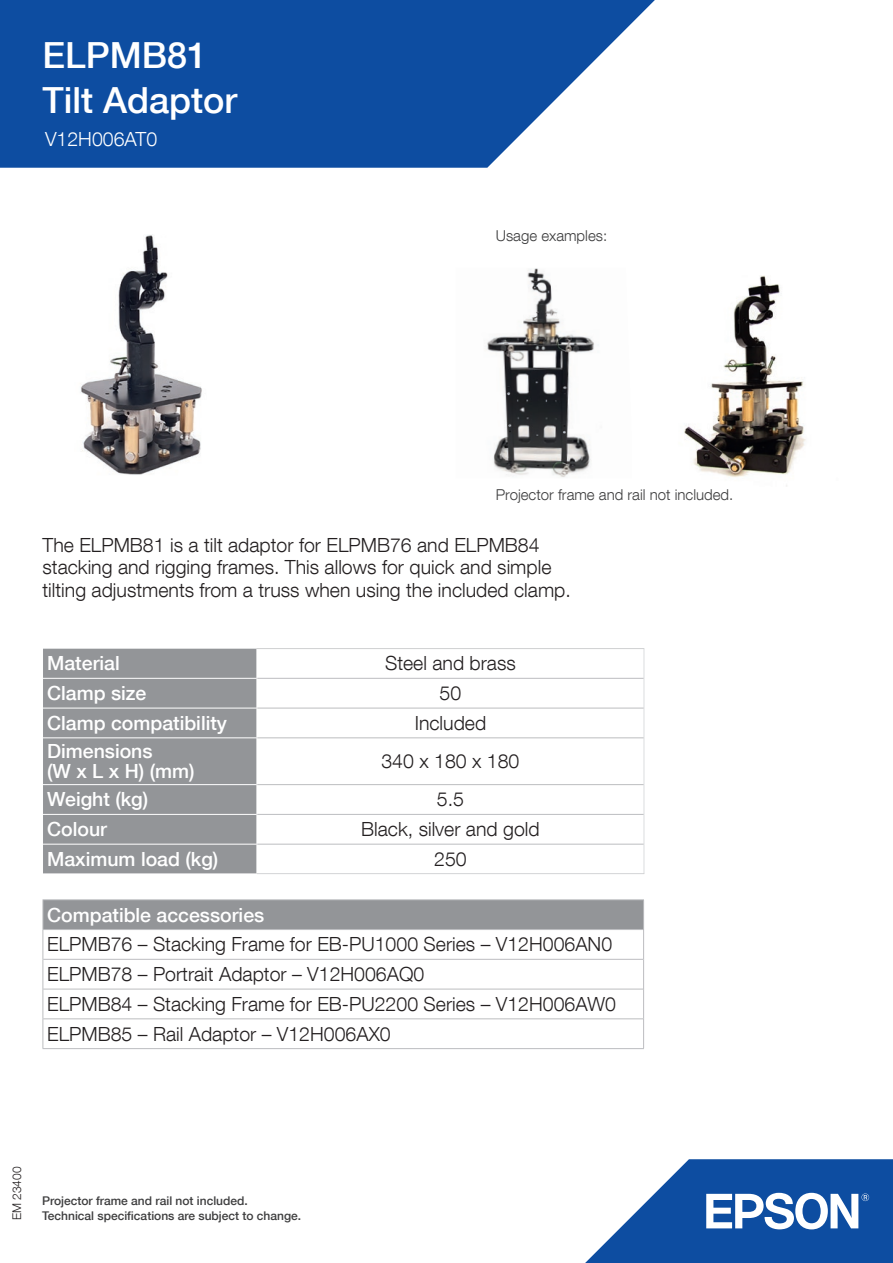
<style>
.page{position:relative;width:893px;height:1263px;background:#fff}
.page>*{position:absolute;margin:0;border:0;box-sizing:border-box;transform-origin:0 0}
.t1{font:500 36px/44.5px "Helvetica Neue LT Com";color:#fff}
.t2{font:300 19.5px/29.7px "Helvetica Neue LT Com";color:#231f20}
.t3{font:500 19.5px/19.5px "Helvetica Neue LT Com";color:#fff}
.t4{font:300 19.5px "Helvetica Neue LT Com";color:#fff}
.t5{font:300 15px "Helvetica Neue LT Com";color:#3e3e3f}
.t6{font:500 12px/15px "Helvetica Neue LT Com";color:#3e3e3f}
.t7{font:300 12px "Helvetica Neue LT Com";color:#231f20}
</style>
<div class="page">
<div style="left:44px;top:649px;width:213px;height:224px;background:#939598"></div>
<svg style="left:258px;top:649px;width:386px;height:224px"></svg>
<svg style="left:644px;top:649px;width:1px;height:29px"></svg>
<hr style="left:644px;top:678px;width:1px;height:30px;background:#dcdddf">
<hr style="left:644px;top:708px;width:1px;height:30px;background:#dcdddf">
<hr style="left:644px;top:738px;width:1px;height:47px;background:#dcdddf">
<svg style="left:644px;top:785px;width:1px;height:29px"></svg>
<hr style="left:644px;top:814px;width:1px;height:30px;background:#dcdddf">
<svg style="left:644px;top:844px;width:1px;height:29px"></svg>
<hr style="left:43px;top:678px;width:214px;height:1px;background:#fff">
<hr style="left:43px;top:708px;width:214px;height:1px;background:#fff">
<hr style="left:43px;top:737px;width:214px;height:1px;background:#fff">
<hr style="left:43px;top:784px;width:214px;height:1px;background:#fff">
<hr style="left:43px;top:814px;width:214px;height:1px;background:#fff">
<hr style="left:43px;top:844px;width:214px;height:1px;background:#fff">
<hr style="left:257px;top:708px;width:387px;height:1px;background:#bcbdc0">
<hr style="left:257px;top:737px;width:387px;height:1px;background:#bcbdc0">
<hr style="left:257px;top:784px;width:387px;height:1px;background:#bcbdc0">
<hr style="left:257px;top:814px;width:387px;height:1px;background:#bcbdc0">
<hr style="left:257px;top:844px;width:387px;height:1px;background:#bcbdc0">
<hr style="left:257px;top:678px;width:387px;height:1px;background:#bcbdc0">
<div style="left:42px;top:647px;width:640px;height:228px;border:1px solid #fff"></div>
<div style="left:43px;top:900px;width:601px;height:29px;background:#939598"></div>
<svg style="left:44px;top:958px;width:599px;height:62px"></svg>
<hr style="left:643px;top:929px;width:1px;height:30px;background:#bcbdc0">
<hr style="left:643px;top:959px;width:1px;height:30px;background:#bcbdc0">
<hr style="left:643px;top:989px;width:1px;height:30px;background:#bcbdc0">
<svg style="left:643px;top:1019px;width:1px;height:29px"></svg>
<hr style="left:43px;top:959px;width:600px;height:1px;background:#bcbdc0">
<hr style="left:43px;top:989px;width:600px;height:1px;background:#bcbdc0">
<hr style="left:43px;top:1018px;width:600px;height:1px;background:#bcbdc0">
<hr style="left:43px;top:1048px;width:601px;height:1px;background:#bcbdc0">
<svg style="left:643px;top:900px;width:1px;height:29px"></svg>
<hr style="left:43px;top:899px;width:601px;height:1px;background:#bcbdc0">
<hr style="left:43px;top:929px;width:600px;height:1px;background:#bcbdc0">
<svg style="left:43px;top:900px;width:1px;height:59px"></svg>
<hr style="left:43px;top:959px;width:1px;height:30px;background:#bcbdc0">
<hr style="left:43px;top:989px;width:1px;height:30px;background:#bcbdc0">
<svg style="left:43px;top:1019px;width:1px;height:29px"></svg>
<svg style="left:0;top:0;width:655px;height:168px;background:#2e65ae"></svg>
<div style="left:45px;top:125px;width:447px;height:21px;background:#0d4da1"></div>
<svg style="left:585px;top:1159px;width:308px;height:104px"></svg>
<img style="left:80px;top:234px;width:122px;height:241px">
<img style="left:486px;top:268px;width:109px;height:209px">
<img style="left:684px;top:275px;width:122px;height:212px">
<h1 class="t1" style="left:43px;top:33px;width:196px">ELPMB81<br>Tilt Adaptor</h1>
<p class="t4" style="left:45px;top:127px;width:114px">V12H006AT0</p>
<p class="t5" style="left:496px;top:226px;width:113px">Usage examples:</p>
<p class="t5" style="left:496px;top:485px;width:239px">Projector frame and rail not included.</p>
<p class="t2" style="left:43px;top:533px;width:530px;line-height:22.5px">The ELPMB81 is a tilt adaptor for ELPMB76 and ELPMB84 stacking and rigging frames. This allows for quick and simple tilting adjustments from a truss when using the included clamp.</p>
<p class="t3" style="left:47px;top:653px;width:74px">Material</p>
<p class="t2" style="left:385px;top:648px;width:132px">Steel and brass</p>
<p class="t3" style="left:47px;top:683px;width:101px">Clamp size</p>
<p class="t2" style="left:440px;top:678px;width:23px">50</p>
<p class="t3" style="left:47px;top:713px;width:181px">Clamp compatibility</p>
<p class="t2" style="left:415px;top:708px;width:73px">Included</p>
<p class="t3" style="left:47px;top:741px;width:149px">Dimensions<br>(W x L x H) (mm)</p>
<p class="t2" style="left:381px;top:746px;width:140px">340 x 180 x 180</p>
<p class="t3" style="left:47px;top:789px;width:103px">Weight (kg)</p>
<p class="t2" style="left:437px;top:784px;width:29px">5.5</p>
<p class="t3" style="left:47px;top:819px;width:61px">Colour</p>
<p class="t2" style="left:361px;top:814px;width:180px">Black, silver and gold</p>
<p class="t3" style="left:47px;top:849px;width:173px">Maximum load (kg)</p>
<p class="t2" style="left:434px;top:844px;width:34px">250</p>
<p class="t3" style="left:47px;top:905px;width:219px">Compatible accessories</p>
<p class="t2" style="left:47px;top:929px;width:570px">ELPMB76 – Stacking Frame for EB-PU1000 Series – V12H006AN0<br>ELPMB78 – Portrait Adaptor – V12H006AQ0<br>ELPMB84 – Stacking Frame for EB-PU2200 Series – V12H006AW0<br>ELPMB85 – Rail Adaptor – V12H006AX0</p>
<p class="t7" style="left:10px;top:1220px;width:55px;rotate:-90deg">EM 23400</p>
<p class="t6" style="left:42px;top:1193px;width:261px">Projector frame and rail not included.<br>Technical specifications are subject to change.</p>
</div>
